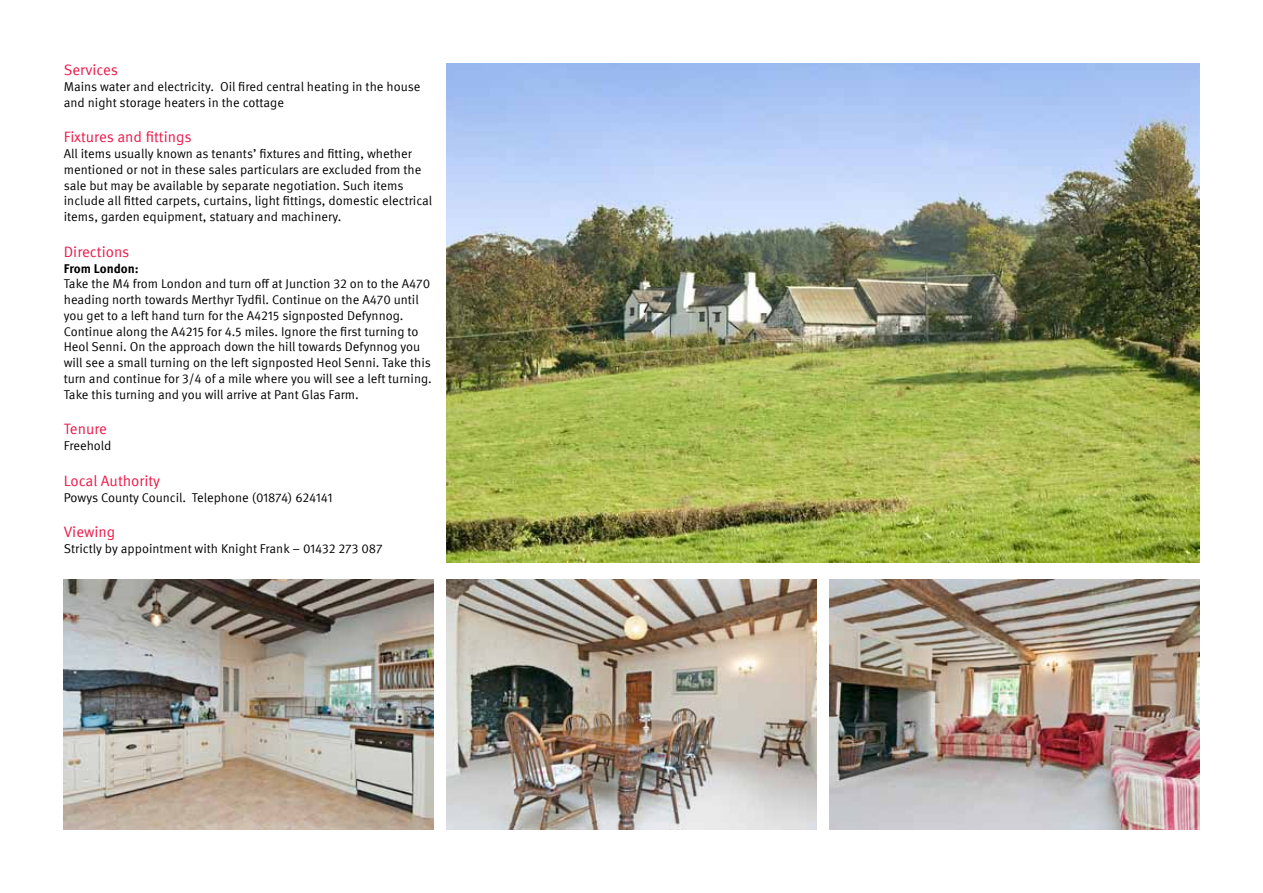
<style>
.page{position:relative;width:1263px;height:893px;background:#fff}
.page>*{position:absolute;margin:0;border:0;box-sizing:border-box;transform-origin:0 0}
.t1{font:15px "KF Meta OT";color:#ed1848}
.t2{font:12.75px/15.8px "KF Meta OT";color:#000}
.t3{font:700 12.75px "KF Meta OT";color:#000}
</style>
<div class="page">
<img style="left:446px;top:64px;width:753px;height:499px">
<img style="left:829px;top:580px;width:370px;height:249px">
<img style="left:446px;top:580px;width:370px;height:249px">
<img style="left:64px;top:580px;width:370px;height:249px">
<p class="t1" style="left:64px;top:61px;width:56px">Services</p>
<p class="t2" style="left:64px;top:79px;width:358px">Mains water and electricity. Oil fired central heating in the house and night storage heaters in the cottage</p>
<p class="t1" style="left:64px;top:128px;width:129px">Fixtures and fittings</p>
<p class="t2" style="left:64px;top:146px;width:370px">All items usually known as tenants’ fixtures and fitting, whether mentioned or not in these sales particulars are excluded from the sale but may be available by separate negotiation. Such items include all fitted carpets, curtains, light fittings, domestic electrical items, garden equipment, statuary and machinery.</p>
<p class="t1" style="left:64px;top:243px;width:67px">Directions</p>
<p class="t3" style="left:64px;top:260px;width:76px">From London:</p>
<p class="t2" style="left:64px;top:276px;width:370px">Take the M4 from London and turn off at Junction 32 on to the A470 heading north towards Merthyr Tydfil. Continue on the A470 until you get to a left hand turn for the A4215 signposted Defynnog.<br>Continue along the A4215 for 4.5 miles. Ignore the first turning to Heol Senni. On the approach down the hill towards Defynnog you will see a small turning on the left signposted Heol Senni. Take this turn and continue for 3/4 of a mile where you will see a left turning.<br>Take this turning and you will arrive at Pant Glas Farm.</p>
<p class="t1" style="left:64px;top:420px;width:45px">Tenure</p>
<p class="t2" style="left:64px;top:438px;width:49px">Freehold</p>
<p class="t1" style="left:64px;top:472px;width:98px">Local Authority</p>
<p class="t2" style="left:64px;top:489px;width:270px">Powys County Council. Telephone (01874) 624141</p>
<p class="t1" style="left:64px;top:523px;width:53px">Viewing</p>
<p class="t2" style="left:64px;top:541px;width:320px">Strictly by appointment with Knight Frank – 01432 273 087</p>
</div>
